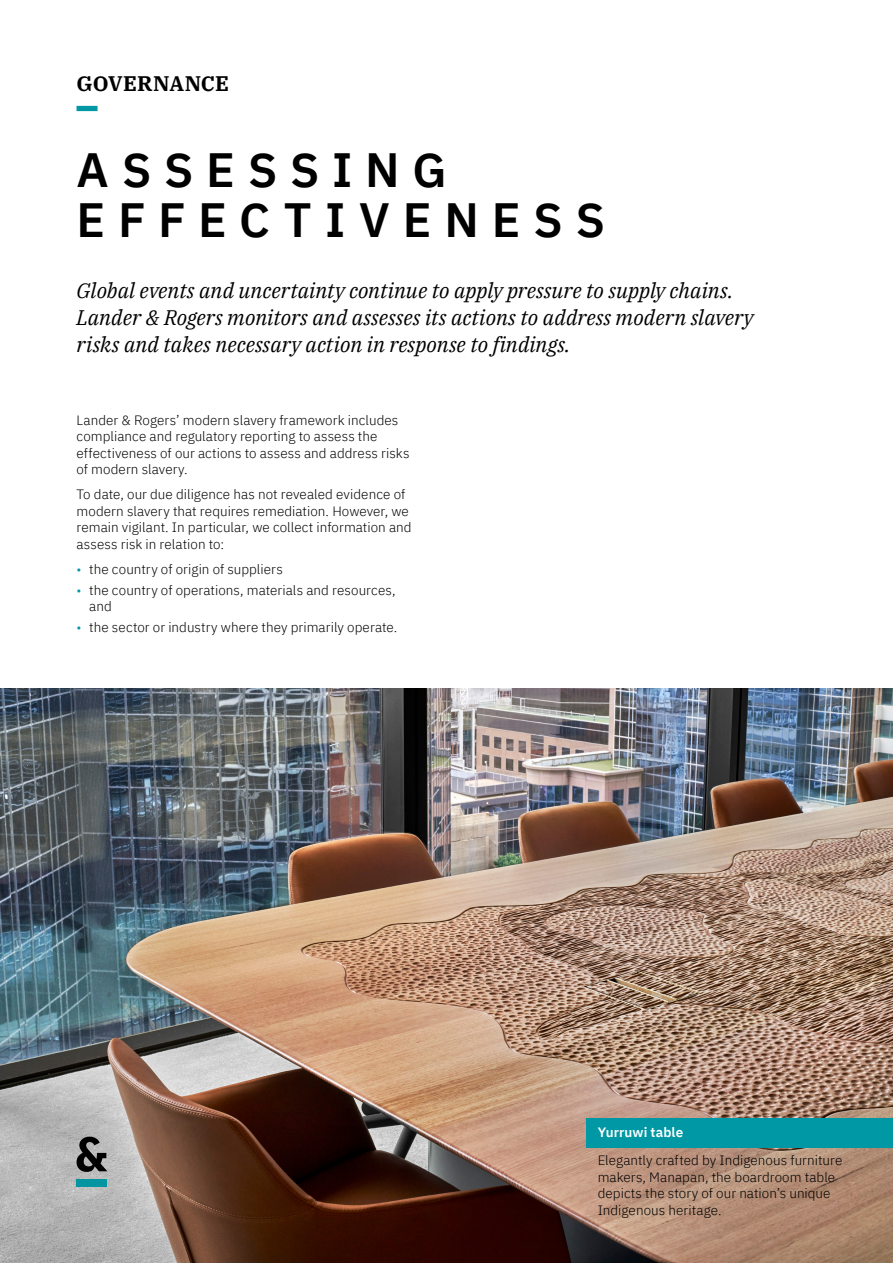
<style>
.page{position:relative;width:893px;height:1263px;background:#fff}
.page>*{position:absolute;margin:0;border:0;box-sizing:border-box;transform-origin:0 0}
.t1{font:600 48px/50.4px "IBM Plex Sans";letter-spacing:.265em;color:#000}
.t2{font:italic 21px/27px "IBM Plex Serif";letter-spacing:-.005em;color:#000}
.t3{font:700 21px "IBM Plex Serif";letter-spacing:.005em;color:#000}
.t4{font:300 13.5px/16.5px "IBM Plex Sans";letter-spacing:.005em;color:#000}
.t5{font:600 13.5px "IBM Plex Sans";letter-spacing:.005em;color:#fff}
.s1{color:#0098a4}
</style>
<div class="page">
<div style="left:77px;top:106px;width:21px;height:5px;background:#0098a4"></div>
<img style="left:0;top:689px;width:893px;height:574px">
<div style="left:587px;top:1118px;width:306px;height:30px;background:#0098a4"></div>
<div style="left:77px;top:1179px;width:30px;height:7px;background:#0495a0"></div>
<svg style="left:77px;top:1137px;width:30px;height:35px"></svg>
<h2 class="t3" style="left:77px;top:67px;width:154px">GOVERNANCE</h2>
<h1 class="t1" style="left:77px;top:140px;width:530px">ASSESSING<br>EFFECTIVENESS</h1>
<h2 class="t2" style="left:77px;top:276px;width:678px">Global events and uncertainty continue to apply pressure to supply chains.<br>Lander &amp; Rogers monitors and assesses its actions to address modern slavery risks and takes necessary action in response to findings.</h2>
<p class="t4" style="left:77px;top:411px;width:334px">Lander &amp; Rogers’ modern slavery framework includes compliance and regulatory reporting to assess the effectiveness of our actions to assess and address risks of modern slavery.</p>
<p class="t4" style="left:77px;top:485px;width:337px">To date, our due diligence has not revealed evidence of modern slavery that requires remediation. However, we remain vigilant. In particular, we collect information and assess risk in relation to:</p>
<p class="t4" style="left:77px;top:560px;width:208px"><span class="s1">•</span> the country of origin of suppliers</p>
<p class="t4" style="left:89px;top:580px;width:308px;text-indent:-13px"><span class="s1">•</span> the country of operations, materials and resources, and</p>
<p class="t4" style="left:77px;top:618px;width:322px"><span class="s1">•</span> the sector or industry where they primarily operate.</p>
<p class="t5" style="left:598px;top:1122px;width:87px">Yurruwi table</p>
<p class="t4" style="left:598px;top:1151px;width:246px">Elegantly crafted by Indigenous furniture makers, Manapan, the boardroom table depicts the story of our nation’s unique Indigenous heritage.</p>
</div>
